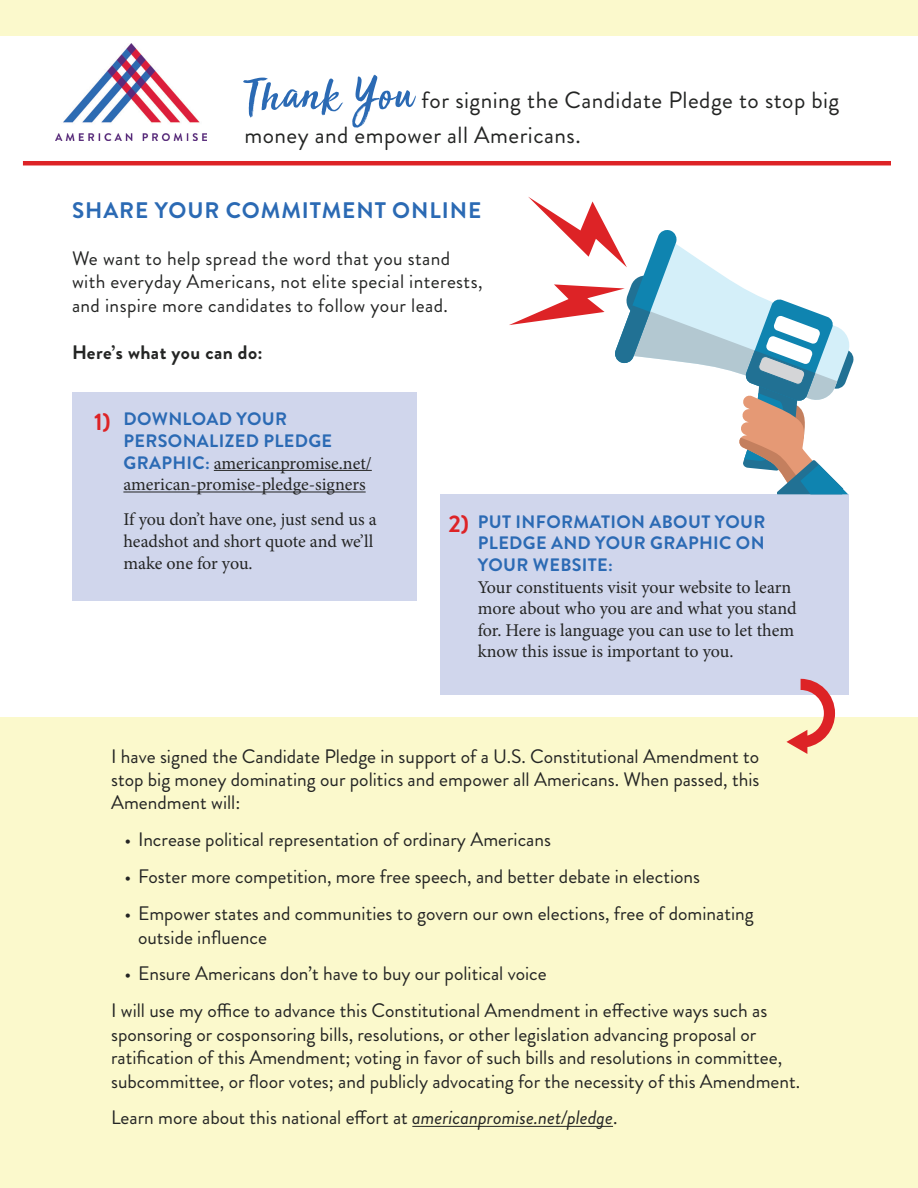
<style>
.page{position:relative;width:918px;height:1188px;background:#fff}
.page>*{position:absolute;margin:0;border:0;box-sizing:border-box;transform-origin:0 0}
.t1{font:700 24px "Brandon Grotesque";color:#dd2326}
.t2{font:23.4px/35.1px "Brandon Grotesque";letter-spacing:.02em;color:#242524}
.t3{font:700 22.5px "Brandon Grotesque";letter-spacing:.04em;color:#2b6ab4}
.t4{font:19.5px/23.4px "Brandon Grotesque";color:#242524}
.t5{font:19.5px/23.4px "Brandon Grotesque";letter-spacing:.02em;color:#242524}
.t6{font:700 19.5px "Brandon Grotesque";letter-spacing:.02em;color:#242524}
.t7{font:18px/21.6px "Minion Pro";letter-spacing:-.005em;color:#242524}
.t8{font:700 18px/21.6px "Brandon Grotesque";letter-spacing:.02em;color:#2b6ab4}
.s1{font-family:"Sun Valley";font-size:50.25px;color:#2b6ab4}
.s2{font-family:"Brandon Grotesque";font-weight:700;color:#2b6ab4}
.s3{font-style:italic}
</style>
<div class="page">
<div style="left:440px;top:494px;width:409px;height:201px;background:#d0d6ec"></div>
<div style="left:72px;top:392px;width:345px;height:208px;background:#d0d6ec"></div>
<div style="left:0;top:0;width:918px;height:36px;background:#fbf9cc"></div>
<div style="left:0;top:718px;width:918px;height:470px;background:#fbf9cc"></div>
<hr style="left:23px;top:161px;width:868px;height:4px;background:#dd2326">
<img style="left:55px;top:43px;width:152px;height:97px">
<hr style="left:214px;top:470px;width:158px;height:1px;background:#242524">
<hr style="left:123px;top:492px;width:243px;height:1px;background:#242524">
<hr style="left:412px;top:1126px;width:201px;height:1px;background:#242524">
<svg style="left:509px;top:197px;width:345px;height:297px"></svg>
<svg style="left:786px;top:679px;width:49px;height:75px"></svg>
<p class="t2" style="left:244px;top:83px;width:597px"><span class="s1">Thank You</span> for signing the Candidate Pledge to stop big money and empower all Americans.</p>
<p class="t3" style="left:72px;top:195px;width:411px">SHARE YOUR COMMITMENT ONLINE</p>
<p class="t5" style="left:72px;top:247px;width:412px">We want to help spread the word that you stand with everyday Americans, not elite special interests, and inspire more candidates to follow your lead.</p>
<p class="t6" style="left:72px;top:338px;width:192px">Here’s what you can do:</p>
<p class="t1" style="left:94px;top:405px;width:18px">1)</p>
<p class="t8" style="left:124px;top:409px;width:210px">DOWNLOAD YOUR<br>PERSONALIZED PLEDGE</p>
<p class="t7" style="left:123px;top:452px;width:250px"><span class="s2">GRAPHIC:</span> americanpromise.net/ american-promise-pledge-signers</p>
<p class="t7" style="left:123px;top:509px;width:255px">If you don’t have one, just send us a headshot and short quote and we’ll make one for you.</p>
<p class="t1" style="left:448px;top:507px;width:22px">2)</p>
<p class="t8" style="left:478px;top:511px;width:289px;text-align:justify">PUT INFORMATION ABOUT YOUR PLEDGE AND YOUR GRAPHIC ON YOUR WEBSITE:</p>
<p class="t7" style="left:478px;top:576px;width:320px">Your constituents visit your website to learn more about who you are and what you stand for. Here is language you can use to let them know this issue is important to you.</p>
<p class="t4" style="left:111px;top:745px;width:650px;text-align:justify">I have signed the Candidate Pledge in support of a U.S. Constitutional Amendment to stop big money dominating our politics and empower all Americans. When passed, this Amendment will:</p>
<p class="t4" style="left:125px;top:828px;width:428px">• Increase political representation of ordinary Americans</p>
<p class="t4" style="left:125px;top:865px;width:577px">• Foster more competition, more free speech, and better debate in elections</p>
<p class="t4" style="left:138px;top:902px;width:617px;text-indent:-13px">• Empower states and communities to govern our own elections, free of dominating outside influence</p>
<p class="t4" style="left:111px;top:956px;width:658px;line-height:36.9px;text-indent:14px">• Ensure Americans don’t have to buy our political voice<br>I will use my office to advance this Constitutional Amendment in effective ways such as</p>
<p class="t4" style="left:111px;top:1023px;width:691px">sponsoring or cosponsoring bills, resolutions, or other legislation advancing proposal or ratification of this Amendment; voting in favor of such bills and resolutions in committee, subcommittee, or floor votes; and publicly advocating for the necessity of this Amendment.</p>
<p class="t4" style="left:111px;top:1106px;width:508px">Learn more about this national effort at <span class="s3">americanpromise.net/pledge</span>.</p>
</div>
